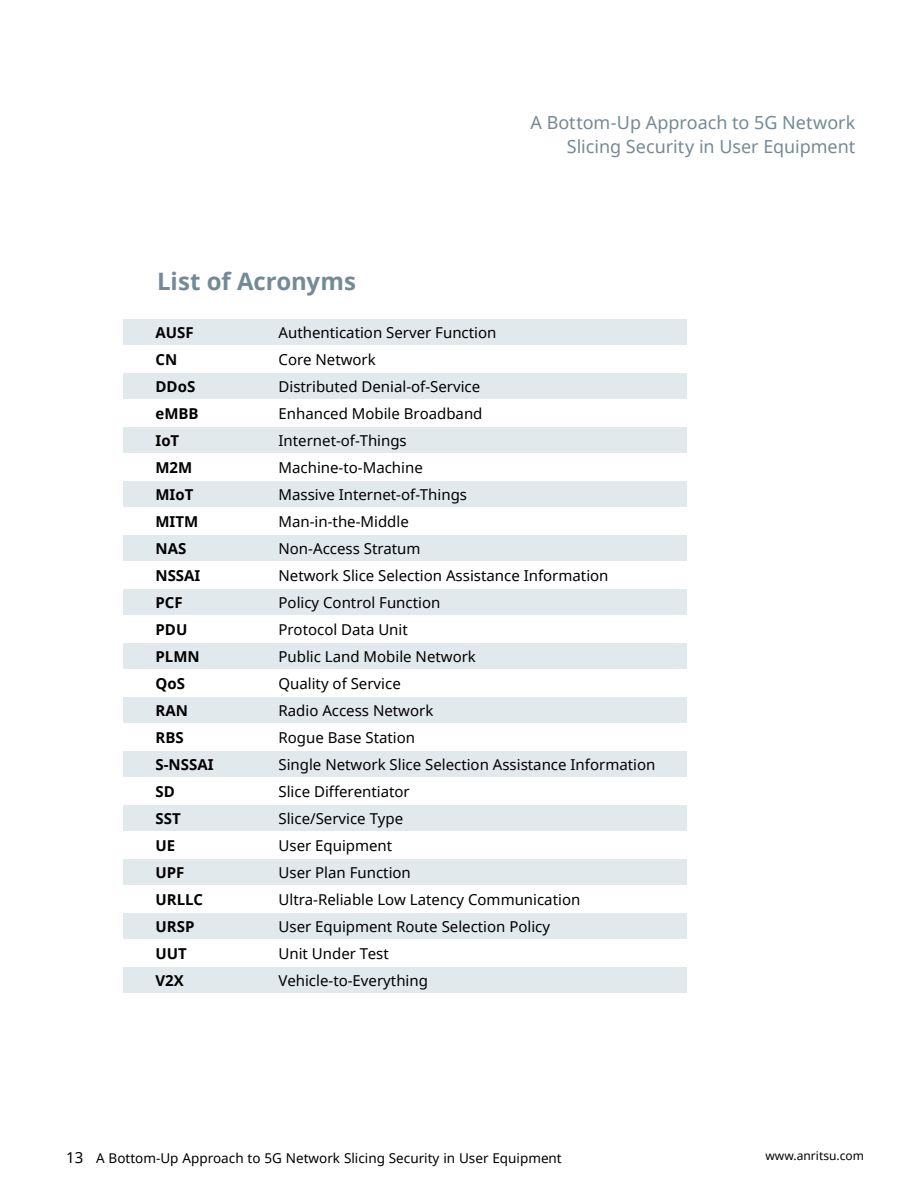
<style>
.page{position:relative;width:918px;height:1188px;background:#fff}
.page>*{position:absolute;margin:0;border:0;box-sizing:border-box;transform-origin:0 0}
.t1{font:700 24px "Noto Sans";letter-spacing:-.005em;color:#748a96}
.t2{font:18px/24px "Noto Sans";color:#748a96;text-align:right}
.t3{font:15px "Noto Sans";color:#000}
.t4{font:700 15px "Noto Sans";color:#000}
.t5{font:13.5px "Noto Sans";color:#000}
.t6{font:12px "Noto Sans";color:#000}
.s1{font-size:15px}
</style>
<div class="page">
<div style="left:123px;top:320px;width:563px;height:25px;background:#e2e9ed"></div>
<div style="left:123px;top:374px;width:563px;height:25px;background:#e2e9ed"></div>
<div style="left:123px;top:428px;width:563px;height:25px;background:#e2e9ed"></div>
<div style="left:123px;top:482px;width:563px;height:25px;background:#e2e9ed"></div>
<div style="left:123px;top:536px;width:563px;height:25px;background:#e2e9ed"></div>
<div style="left:123px;top:590px;width:563px;height:25px;background:#e2e9ed"></div>
<div style="left:123px;top:644px;width:563px;height:25px;background:#e2e9ed"></div>
<div style="left:123px;top:698px;width:563px;height:25px;background:#e2e9ed"></div>
<div style="left:123px;top:752px;width:563px;height:25px;background:#e2e9ed"></div>
<div style="left:123px;top:806px;width:563px;height:25px;background:#e2e9ed"></div>
<div style="left:123px;top:860px;width:563px;height:25px;background:#e2e9ed"></div>
<div style="left:123px;top:914px;width:563px;height:25px;background:#e2e9ed"></div>
<div style="left:123px;top:968px;width:563px;height:25px;background:#e2e9ed"></div>
<h1 class="t1" style="left:157px;top:265px;width:200px">List of Acronyms</h1>
<p class="t2" style="left:531px;top:110px;width:326px">A Bottom-Up Approach to 5G Network<br>Slicing Security in User Equipment</p>
<p class="t4" style="left:156px;top:322px;width:40px">AUSF</p>
<p class="t3" style="left:279px;top:322px;width:219px">Authentication Server Function</p>
<p class="t4" style="left:156px;top:349px;width:23px">CN</p>
<p class="t3" style="left:279px;top:349px;width:99px">Core Network</p>
<p class="t4" style="left:156px;top:376px;width:41px">DDoS</p>
<p class="t3" style="left:279px;top:376px;width:203px">Distributed Denial-of-Service</p>
<p class="t4" style="left:156px;top:403px;width:45px">eMBB</p>
<p class="t3" style="left:279px;top:403px;width:206px">Enhanced Mobile Broadband</p>
<p class="t4" style="left:156px;top:430px;width:25px">IoT</p>
<p class="t3" style="left:279px;top:430px;width:130px">Internet-of-Things</p>
<p class="t4" style="left:156px;top:457px;width:38px">M2M</p>
<p class="t3" style="left:279px;top:457px;width:146px">Machine-to-Machine</p>
<p class="t4" style="left:156px;top:484px;width:39px">MIoT</p>
<p class="t3" style="left:279px;top:484px;width:190px">Massive Internet-of-Things</p>
<p class="t4" style="left:156px;top:511px;width:44px">MITM</p>
<p class="t3" style="left:279px;top:511px;width:132px">Man-in-the-Middle</p>
<p class="t4" style="left:156px;top:538px;width:32px">NAS</p>
<p class="t3" style="left:279px;top:538px;width:144px">Non-Access Stratum</p>
<p class="t4" style="left:156px;top:565px;width:46px">NSSAI</p>
<p class="t3" style="left:279px;top:565px;width:332px">Network Slice Selection Assistance Information</p>
<p class="t4" style="left:156px;top:592px;width:29px">PCF</p>
<p class="t3" style="left:279px;top:592px;width:163px">Policy Control Function</p>
<p class="t4" style="left:156px;top:619px;width:33px">PDU</p>
<p class="t3" style="left:279px;top:619px;width:131px">Protocol Data Unit</p>
<p class="t4" style="left:156px;top:646px;width:46px">PLMN</p>
<p class="t3" style="left:279px;top:646px;width:199px">Public Land Mobile Network</p>
<p class="t4" style="left:156px;top:673px;width:31px">QoS</p>
<p class="t3" style="left:279px;top:673px;width:124px">Quality of Service</p>
<p class="t4" style="left:156px;top:700px;width:34px">RAN</p>
<p class="t3" style="left:279px;top:700px;width:156px">Radio Access Network</p>
<p class="t4" style="left:156px;top:727px;width:30px">RBS</p>
<p class="t3" style="left:279px;top:727px;width:138px">Rogue Base Station</p>
<p class="t4" style="left:156px;top:754px;width:60px">S-NSSAI</p>
<p class="t3" style="left:279px;top:754px;width:378px">Single Network Slice Selection Assistance Information</p>
<p class="t4" style="left:156px;top:781px;width:21px">SD</p>
<p class="t3" style="left:279px;top:781px;width:133px">Slice Differentiator</p>
<p class="t4" style="left:156px;top:808px;width:27px">SST</p>
<p class="t3" style="left:279px;top:808px;width:126px">Slice/Service Type</p>
<p class="t4" style="left:156px;top:835px;width:21px">UE</p>
<p class="t3" style="left:279px;top:835px;width:115px">User Equipment</p>
<p class="t4" style="left:156px;top:862px;width:30px">UPF</p>
<p class="t3" style="left:279px;top:862px;width:134px">User Plan Function</p>
<p class="t4" style="left:156px;top:889px;width:49px">URLLC</p>
<p class="t3" style="left:279px;top:889px;width:303px">Ultra-Reliable Low Latency Communication</p>
<p class="t4" style="left:156px;top:916px;width:40px">URSP</p>
<p class="t3" style="left:279px;top:916px;width:273px">User Equipment Route Selection Policy</p>
<p class="t4" style="left:156px;top:943px;width:33px">UUT</p>
<p class="t3" style="left:279px;top:943px;width:112px">Unit Under Test</p>
<p class="t4" style="left:156px;top:970px;width:30px">V2X</p>
<p class="t3" style="left:279px;top:970px;width:151px">Vehicle-to-Everything</p>
<p class="t5" style="left:66px;top:1149px;width:497px"><span class="s1">13</span> A Bottom-Up Approach to 5G Network Slicing Security in User Equipment</p>
<p class="t6" style="left:766px;top:1147px;width:100px">www.anritsu.com</p>
</div>
